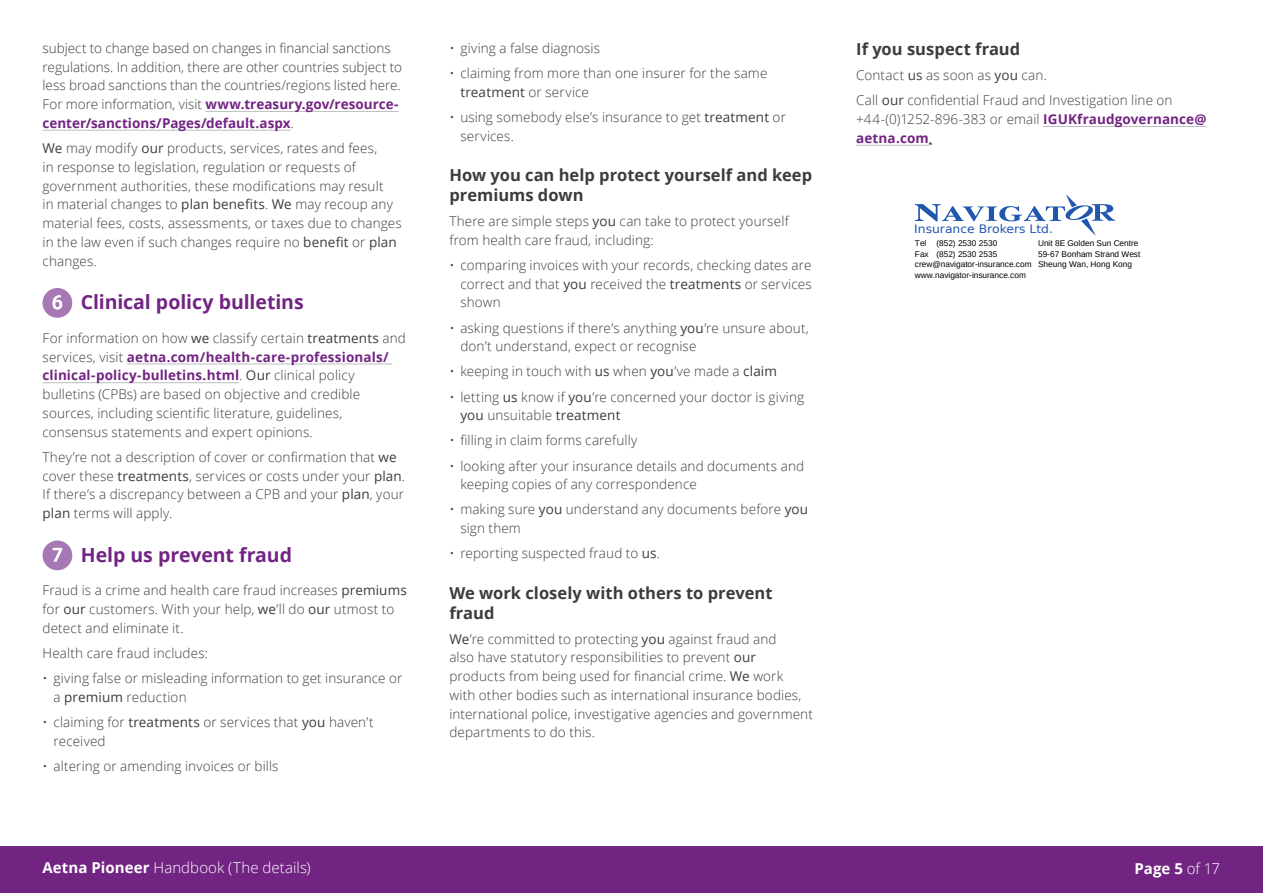
<style>
.page{position:relative;width:1263px;height:893px;background:#fff}
.page>*{position:absolute;margin:0;border:0;box-sizing:border-box;transform-origin:0 0}
.t1{font:700 19.5px "Open Sans";letter-spacing:-.005em;color:#722483}
.t2{font:700 16.5px/19.5px "Open Sans";color:#3c3c3b}
.t3{font:300 15px "Open Sans";letter-spacing:.005em;color:#fff}
.t4{font:700 15px "Open Sans";color:#fff}
.t5{font:300 13.5px/18.8px "Open Sans";letter-spacing:.01em;color:#3c3c3b}
.t6{font:700 13.5px/18.8px "Open Sans";letter-spacing:.01em;color:#722483}
.t7{font:11.55px "DejaVu Sans";color:#2056ae;scale:1.07 1}
.t8{font:8.25px/10.5px "Liberation Sans";color:#000}
.s1{font-weight:700;color:#722483}
.s2{font-weight:400}
.s3{font-weight:300;color:#3c3c3b}
.s4{font-weight:700}
.s5{font-weight:300}
</style>
<div class="page">
<div style="left:0;top:846px;width:1263px;height:47px;background:#722483"></div>
<hr style="left:205px;top:111px;width:194px;height:1px;background:#bcbec0">
<hr style="left:43px;top:130px;width:248px;height:1px;background:#bcbec0">
<hr style="left:127px;top:364px;width:265px;height:1px;background:#bcbec0">
<hr style="left:43px;top:382px;width:196px;height:1px;background:#bcbec0">
<div style="left:43px;top:288px;width:29px;height:30px;background:#a679b4;border-radius:50%"></div>
<svg style="left:52px;top:295px;width:10px;height:15px"></svg>
<div style="left:43px;top:540px;width:29px;height:30px;background:#a679b4;border-radius:50%"></div>
<svg style="left:53px;top:548px;width:9px;height:14px"></svg>
<hr style="left:1043px;top:126px;width:164px;height:1px;background:#bcbec0">
<hr style="left:856px;top:145px;width:73px;height:1px;background:#bcbec0">
<svg style="left:915px;top:194px;width:200px;height:42px"></svg>
<p class="t5" style="left:43px;top:38px;width:361px">subject to change based on changes in financial sanctions regulations. In addition, there are other countries subject to less broad sanctions than the countries/regions listed here.<br>For more information, visit <span class="s1">www.treasury.gov/resource&shy;center/sanctions/Pages/default.aspx</span>.</p>
<p class="t5" style="left:43px;top:138px;width:361px"><span class="s2">We</span> may modify <span class="s2">our</span> products, services, rates and fees,<br>in response to legislation, regulation or requests of government authorities, these modifications may result<br>in material changes to <span class="s2">plan benefits</span>. <span class="s2">We</span> may recoup any material fees, costs, assessments, or taxes due to changes in the law even if such changes require no <span class="s2">benefit</span> or <span class="s2">plan </span>changes.</p>
<h1 class="t1" style="left:81px;top:288px;width:224px">Clinical policy bulletins</h1>
<p class="t5" style="left:43px;top:328px;width:365px">For information on how <span class="s2">we</span> classify certain <span class="s2">treatments</span> and services, visit <span class="s1">aetna.com/health-care-professionals/ clinical-policy-bulletins.html</span>. <span class="s2">Our</span> clinical policy bulletins (CPBs) are based on objective and credible sources, including scientific literature, guidelines, consensus statements and expert opinions.</p>
<p class="t5" style="left:43px;top:447px;width:364px">They’re not a description of cover or confirmation that <span class="s2">we </span>cover these <span class="s2">treatments</span>, services or costs under your <span class="s2">plan</span>.<br>If there’s a discrepancy between a CPB and your <span class="s2">plan</span>, your <span class="s2">plan</span> terms will apply.</p>
<h1 class="t1" style="left:81px;top:541px;width:213px">Help us prevent fraud</h1>
<p class="t5" style="left:43px;top:581px;width:366px">Fraud is a crime and health care fraud increases <span class="s2">premiums </span>for <span class="s2">our</span> customers. With your help, <span class="s2">we</span>’ll do <span class="s2">our</span> utmost to detect and eliminate it.</p>
<p class="t5" style="left:43px;top:643px;width:167px">Health care fraud includes:</p>
<p class="t5" style="left:54px;top:669px;width:350px;text-indent:-11px">• giving false or misleading information to get insurance or a <span class="s2">premium</span> reduction</p>
<p class="t5" style="left:54px;top:712px;width:322px;text-indent:-11px">• claiming for <span class="s2">treatments</span> or services that <span class="s2">you</span> haven’t received</p>
<p class="t5" style="left:43px;top:756px;width:237px">• altering or amending invoices or bills</p>
<p class="t5" style="left:449px;top:38px;width:152px">• giving a false diagnosis</p>
<p class="t5" style="left:460px;top:63px;width:309px;text-indent:-11px">• claiming from more than one insurer for the same <span class="s2">treatment</span> or service</p>
<p class="t5" style="left:460px;top:107px;width:327px;text-indent:-11px">• using somebody else’s insurance to get <span class="s2">treatment</span> or services.</p>
<p class="t2" style="left:449px;top:165px;width:364px">How you can help protect yourself and keep premiums down</p>
<p class="t5" style="left:449px;top:211px;width:341px">There are simple steps <span class="s2">you</span> can take to protect yourself from health care fraud, including:</p>
<p class="t5" style="left:460px;top:255px;width:353px;text-align:justify;text-indent:-11px">• comparing invoices with your records, checking dates are correct and that <span class="s2">you</span> received the <span class="s2">treatments</span> or services shown</p>
<p class="t5" style="left:460px;top:318px;width:350px;text-indent:-11px">• asking questions if there’s anything <span class="s2">you</span>’re unsure about, don’t understand, expect or recognise</p>
<p class="t5" style="left:449px;top:362px;width:329px">• keeping in touch with <span class="s2">us</span> when <span class="s2">you</span>’ve made a <span class="s2">claim</span></p>
<p class="t5" style="left:460px;top:387px;width:345px;text-indent:-11px">• letting <span class="s2">us</span> know if <span class="s2">you</span>’re concerned your doctor is giving <span class="s2">you</span> unsuitable <span class="s2">treatment</span></p>
<p class="t5" style="left:449px;top:431px;width:189px">• filling in claim forms carefully</p>
<p class="t5" style="left:460px;top:456px;width:345px;text-indent:-11px">• looking after your insurance details and documents and keeping copies of any correspondence</p>
<p class="t5" style="left:460px;top:500px;width:349px;text-indent:-11px">• making sure <span class="s2">you</span> understand any documents before <span class="s2">you </span>sign them</p>
<p class="t5" style="left:449px;top:544px;width:212px">• reporting suspected fraud to <span class="s2">us</span>.</p>
<p class="t2" style="left:449px;top:583px;width:325px">We work closely with others to prevent fraud</p>
<p class="t5" style="left:449px;top:629px;width:365px"><span class="s2">We</span>’re committed to protecting <span class="s2">you</span> against fraud and<br>also have statutory responsibilities to prevent <span class="s2">our </span>products from being used for financial crime. <span class="s2">We</span> work<br>with other bodies such as international insurance bodies, international police, investigative agencies and government departments to do this.</p>
<p class="t2" style="left:856px;top:39px;width:166px">If you suspect fraud</p>
<p class="t5" style="left:856px;top:62px;width:318px;line-height:25px">Contact <span class="s2">us</span> as soon as <span class="s2">you</span> can.<br>Call <span class="s2">our</span> confidential Fraud and Investigation line on</p>
<p class="t6" style="left:856px;top:110px;width:352px"><span class="s3">+44-(0)1252-896-383 or email</span> IGUKfraudgovernance@ aetna.com<span class="s3">.</span></p>
<p class="t7" style="left:914px;top:222px;width:131px">Insurance Brokers Ltd.</p>
<p class="t8" style="left:915px;top:238px;width:84px">Tel (852) 2530 2530</p>
<p class="t8" style="left:1038px;top:238px;width:102px">Unit 8E Golden Sun Centre</p>
<p class="t8" style="left:915px;top:249px;width:84px">Fax (852) 2530 2535</p>
<p class="t8" style="left:915px;top:249px;width:227px;text-indent:123px">59-67 Bonham Strand West crew@navigator-insurance.com Sheung Wan, Hong Kong www.navigator-insurance.com</p>
<p class="t3" style="left:43px;top:858px;width:270px"><span class="s4">Aetna Pioneer</span> Handbook (The details)</p>
<p class="t4" style="left:1134px;top:858px;width:87px">Page 5 <span class="s5">of 17</span></p>
</div>
